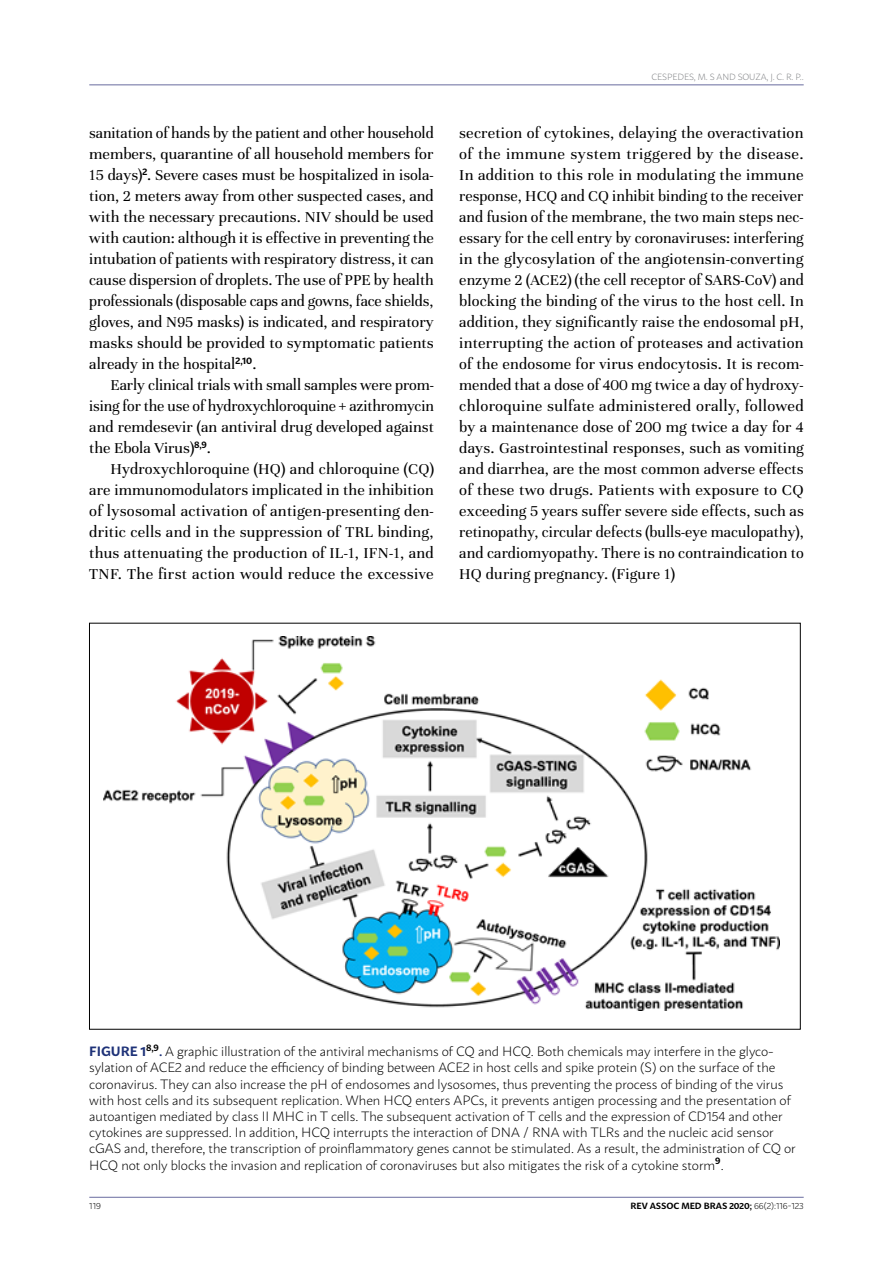
<style>
.page{position:relative;width:893px;height:1263px;background:#fff}
.page>*{position:absolute;margin:0;border:0;box-sizing:border-box;transform-origin:0 0}
.t1{font:16.5px/21px "Unna";letter-spacing:.005em;color:#000;text-align:justify}
.t2{font:200 13.5px/16.2px "Mato Sans";color:#000}
.t3{font:600 9px "Mato Sans";color:#000}
.t4{font:200 9px "Mato Sans";letter-spacing:-.01em;color:#808285}
.t5{font:200 9px "Mato Sans";color:#000}
.s1{font-weight:600;color:#1e3278}
.s2{font-weight:200}
</style>
<div class="page">
<hr style="left:89px;top:85px;width:715px;height:1px;background:#696c9f">
<hr style="left:89px;top:1197px;width:715px;height:1px;background:#696c9f">
<img style="left:103px;top:636px;width:677px;height:375px">
<p class="t1" style="left:89px;top:122px;width:346px">sanitation of hands by the patient and other household members, quarantine of all household members for 15 days)<sup>2</sup>. Severe cases must be hospitalized in isola&shy;tion, 2 meters away from other suspected cases, and with the necessary precautions. NIV should be used with caution: although it is effective in preventing the intubation of patients with respiratory distress, it can cause dispersion of droplets. The use of PPE by health professionals (disposable caps and gowns, face shields, gloves, and N95 masks) is indicated, and respiratory masks should be provided to symptomatic patients already in the hospital<sup>2,10</sup>.</p>
<p class="t1" style="left:89px;top:374px;width:346px;text-indent:21px">Early clinical trials with small samples were prom&shy;ising for the use of hydroxychloroquine + azithromycin and remdesevir (an antiviral drug developed against the Ebola Virus)<sup>8,9</sup>.</p>
<p class="t1" style="left:89px;top:458px;width:346px;text-indent:21px">Hydroxychloroquine (HQ) and chloroquine (CQ) are immunomodulators implicated in the inhibition of lysosomal activation of antigen-presenting den&shy;dritic cells and in the suppression of TRL binding, thus attenuating the production of IL-1, IFN-1, and TNF. The first action would reduce the excessive</p>
<p class="t4" style="left:651px;top:68px;width:154px">CESPEDES, M. S AND SOUZA, J. C. R. P..</p>
<p class="t1" style="left:459px;top:122px;width:346px">secretion of cytokines, delaying the overactivation of the immune system triggered by the disease.<br>In addition to this role in modulating the immune response, HCQ and CQ inhibit binding to the receiver and fusion of the membrane, the two main steps nec&shy;essary for the cell entry by coronaviruses: interfering in the glycosylation of the angiotensin-converting enzyme 2 (ACE2) (the cell receptor of SARS-CoV) and blocking the binding of the virus to the host cell. In addition, they significantly raise the endosomal pH, interrupting the action of proteases and activation of the endosome for virus endocytosis. It is recom&shy;mended that a dose of 400 mg twice a day of hydroxy&shy;chloroquine sulfate administered orally, followed by a maintenance dose of 200 mg twice a day for 4 days. Gastrointestinal responses, such as vomiting and diarrhea, are the most common adverse effects of these two drugs. Patients with exposure to CQ exceeding 5 years suffer severe side effects, such as retinopathy, circular defects (bulls-eye maculopathy), and cardiomyopathy. There is no contraindication to HQ during pregnancy. (Figure 1)</p>
<p class="t2" style="left:89px;top:1042px;width:708px"><span class="s1">FIGURE 1</span><sup>8,9</sup><span class="s1">.</span> A graphic illustration of the antiviral mechanisms of CQ and HCQ. Both chemicals may interfere in the glyco&shy;sylation of ACE2 and reduce the efficiency of binding between ACE2 in host cells and spike protein (S) on the surface of the coronavirus. They can also increase the pH of endosomes and lysosomes, thus preventing the process of binding of the virus with host cells and its subsequent replication. When HCQ enters APCs, it prevents antigen processing and the presentation of autoantigen mediated by class II MHC in T cells. The subsequent activation of T cells and the expression of CD154 and other cytokines are suppressed. In addition, HCQ interrupts the interaction of DNA / RNA with TLRs and the nucleic acid sensor cGAS and, therefore, the transcription of proinflammatory genes cannot be stimulated. As a result, the administration of CQ or HCQ not only blocks the invasion and replication of coronaviruses but also mitigates the risk of a cytokine storm<sup>9</sup>.</p>
<p class="t5" style="left:89px;top:1198px;width:13px">119</p>
<p class="t3" style="left:630px;top:1198px;width:175px">REV ASSOC MED BRAS 2020; <span class="s2">66(2):116-123</span></p>
</div>
